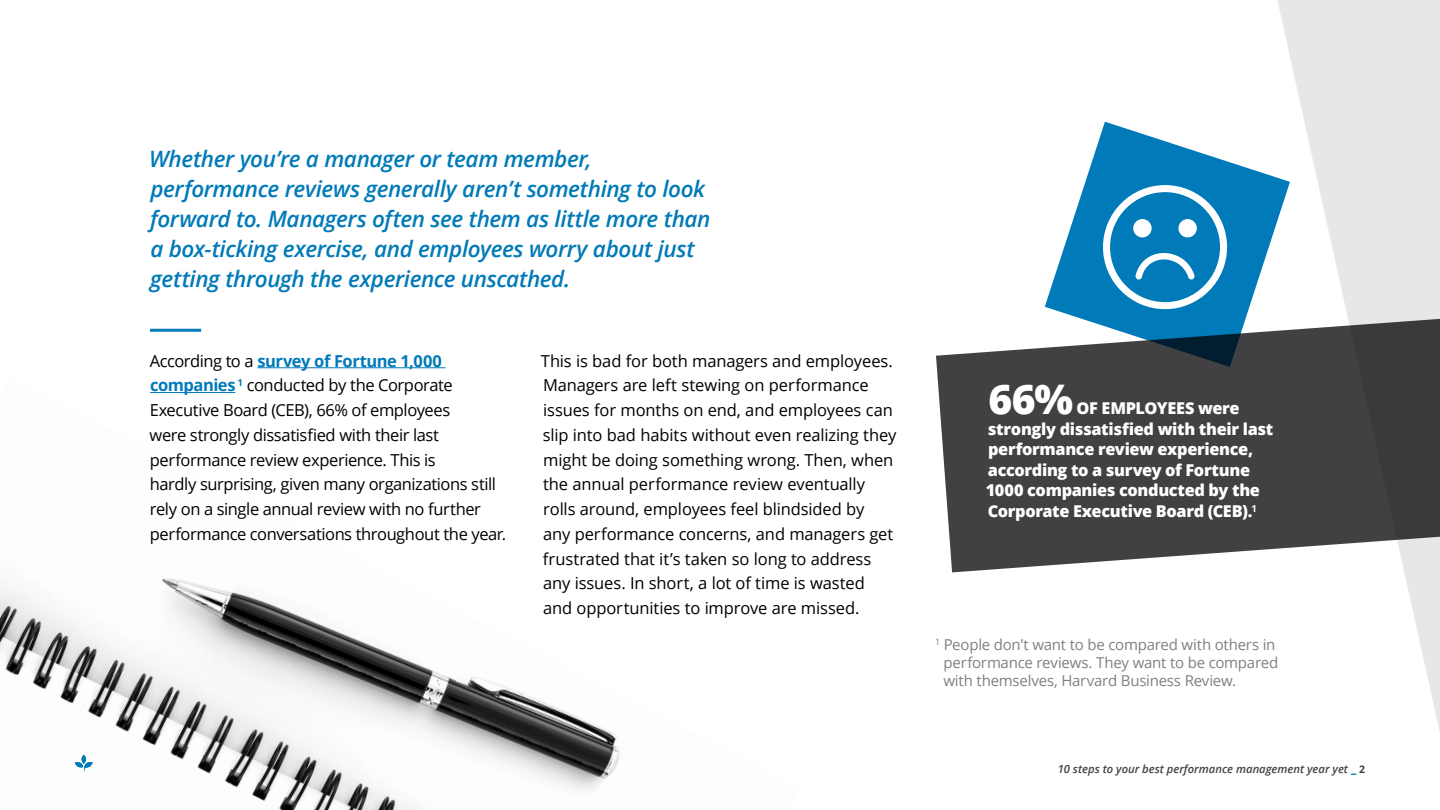
<style>
.page{position:relative;width:1440px;height:810px;background:#fff}
.page>*{position:absolute;margin:0;border:0;box-sizing:border-box;transform-origin:0 0}
.t1{font:800 40.8px "Open Sans";color:#fff}
.t2{font:italic 600 22.5px/30px "Open Sans";letter-spacing:-.02em;color:#007ab8}
.t3{font:16.5px/24.8px "Open Sans";letter-spacing:-.01em;color:#000}
.t4{font:800 16.35px/20.6px "Open Sans";letter-spacing:-.02em;color:#fff}
.t5{font:15px/18px "Open Sans";letter-spacing:-.015em;color:#808080}
.t6{font:italic 600 11.25px "Open Sans";color:#414042}
.s1{font-weight:700;color:#007ab8}
.s2{font-weight:800;font-style:normal;font-size:10.5px;color:#007ab8}
.s3{font-weight:700;font-style:normal;font-size:10.5px}
</style>
<div class="page">
<svg style="left:1277px;top:0;width:163px;height:732px;fill:#e6e7e8"></svg>
<hr style="left:257px;top:367px;width:189px;height:1px;background:#007ab8">
<hr style="left:150px;top:329px;width:51px;height:3px;background:#007ab8">
<img style="left:0;top:392px;width:619px;height:418px">
<svg style="left:1045px;top:122px;width:245px;height:195px;fill:#007ab8"></svg>
<svg style="left:936px;top:317px;width:504px;height:255px;background:#595b5e"></svg>
<div style="left:1103px;top:185px;width:124px;height:124px;border:7px solid #fff;border-radius:50%"></div>
<svg style="left:1135px;top:253px;width:60px;height:27px"></svg>
<div style="left:1178px;top:219px;width:19px;height:18px;background:#fff;border-radius:50%"></div>
<div style="left:1133px;top:219px;width:19px;height:18px;background:#fff;border-radius:50%"></div>
<p class="t2" style="left:149px;top:144px;width:563px">Whether you’re a manager or team member, performance reviews generally aren’t something to look forward to. Managers often see them as little more than a box-ticking exercise, and employees worry about just getting through the experience unscathed.</p>
<p class="t3" style="left:150px;top:348px;width:358px">According to a <span class="s1">survey of Fortune 1,000 companies</span> <sup>1</sup> conducted by the Corporate Executive Board (CEB), 66% of employees<br>were strongly dissatisfied with their last performance review experience. This is<br>hardly surprising, given many organizations still rely on a single annual review with no further performance conversations throughout the year.</p>
<p class="t3" style="left:541px;top:348px;width:357px">This is bad for both managers and employees.<br>Managers are left stewing on performance issues for months on end, and employees can slip into bad habits without even realizing they might be doing something wrong. Then, when the annual performance review eventually rolls around, employees feel blindsided by<br>any performance concerns, and managers get frustrated that it’s taken so long to address any issues. In short, a lot of time is wasted<br>and opportunities to improve are missed.</p>
<h1 class="t1" style="left:989px;top:368px;width:86px">66%</h1>
<p class="t4" style="left:986px;top:397px;width:289px;text-indent:91px">OF EMPLOYEES were strongly dissatisfied with their last performance review experience, according to a survey of Fortune<br>1000 companies conducted by the<br>Corporate Executive Board (CEB).<sup>1</sup></p>
<p class="t5" style="left:943px;top:636px;width:336px;text-indent:-8px"><sup>1</sup> People don’t want to be compared with others in performance reviews. They want to be compared with themselves, Harvard Business Review.</p>
<p class="t6" style="left:1058px;top:761px;width:309px">10 steps to your best performance management year yet <span class="s2">_</span> <span class="s3">2</span></p>
</div>
